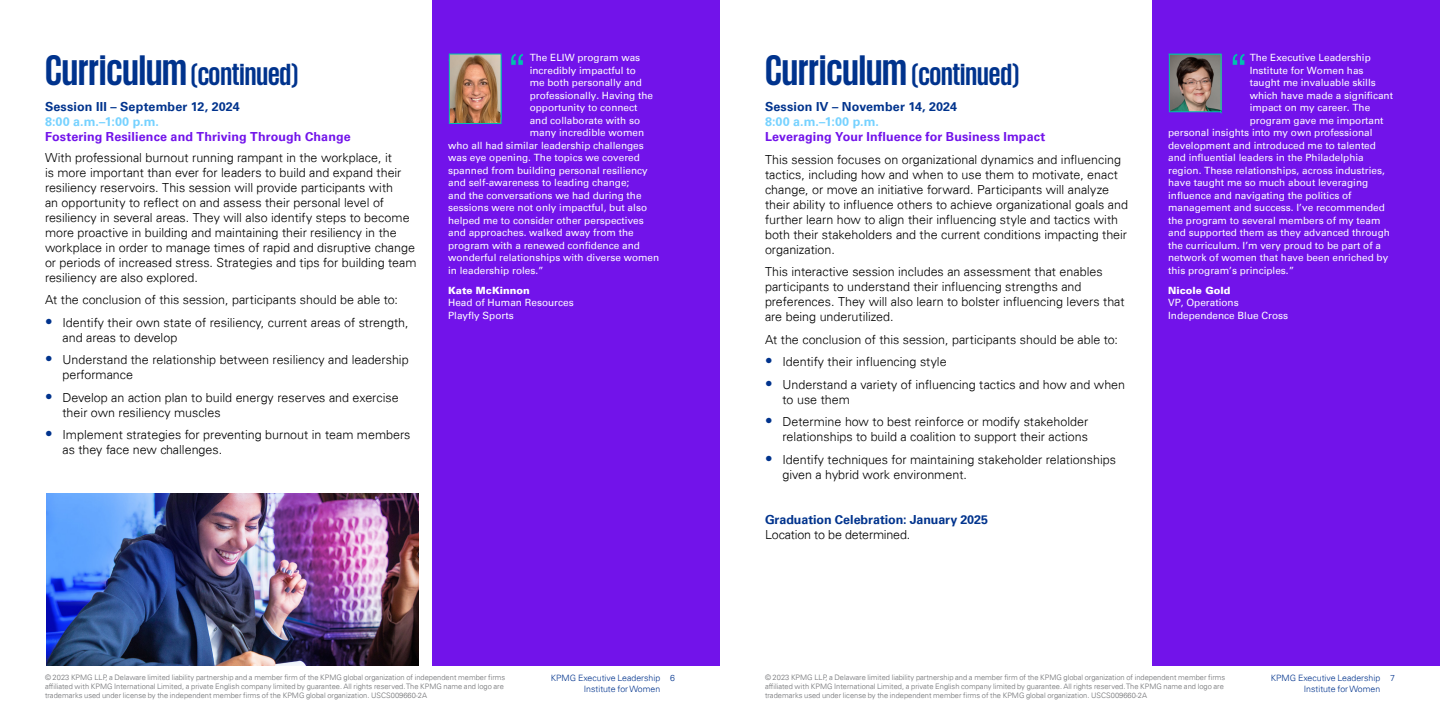
<style>
.page{position:relative;width:1440px;height:720px;background:#fff}
.page>*{position:absolute;margin:0;border:0;box-sizing:border-box;transform-origin:0 0}
.t1{font:700 31.25px "KPMG";color:#00338d}
.t2{font:300 12.5px/15px "Univers 45";color:#000}
.t3{font:700 12.5px "Univers 65";letter-spacing:.005em;color:#00338d}
.t4{font:700 12.5px "Univers 65";letter-spacing:.01em;color:#7213ea}
.t5{font:700 12.5px "Univers 65";letter-spacing:.025em;color:#76d2ff}
.t6{font:10px/12.5px "Univers 55 Roman";color:#fff}
.t7{font:900 10px "Univers 75";color:#fff}
.t8{font:300 8.75px/10.5px "Univers 45";color:#00338d;text-align:right}
.t9{font:300 7.5px/9px "Univers 45";color:#6d6e71}
.s1{font-size:43.75px}
.s2{font-size:15px;color:#00338d}
</style>
<div class="page">
<div style="left:432px;top:0;width:288px;height:666px;background:#7213ea"></div>
<img style="left:46px;top:493px;width:372px;height:173px">
<div style="left:1152px;top:0;width:288px;height:666px;background:#7213ea"></div>
<svg style="left:1168px;top:54px;width:54px;height:60px"></svg>
<img style="left:1171px;top:56px;width:49px;height:54px">
<div style="left:1169px;top:54px;width:53px;height:58px;border:1px solid #00c0ae"></div>
<img style="left:451px;top:56px;width:49px;height:66px">
<div style="left:449px;top:54px;width:53px;height:70px;border:1px solid #00c0ae"></div>
<svg style="left:511px;top:54px;width:12px;height:11px"></svg>
<svg style="left:1233px;top:54px;width:11px;height:11px"></svg>
<h1 class="t1" style="left:45px;top:59px;width:255px"><span class="s1">Curriculum</span> (continued)</h1>
<p class="t3" style="left:45px;top:100px;width:196px">Session III – September 12, 2024</p>
<p class="t5" style="left:45px;top:115px;width:116px">8:00 a.m.–1:00 p.m.</p>
<p class="t4" style="left:45px;top:130px;width:307px">Fostering Resilience and Thriving Through Change</p>
<p class="t2" style="left:45px;top:150px;width:373px">With professional burnout running rampant in the workplace, it<br>is more important than ever for leaders to build and expand their resiliency reservoirs. This session will provide participants with<br>an opportunity to reflect on and assess their personal level of resiliency in several areas. They will also identify steps to become more proactive in building and maintaining their resiliency in the workplace in order to manage times of rapid and disruptive change or periods of increased stress. Strategies and tips for building team resiliency are also explored.</p>
<p class="t2" style="left:45px;top:292px;width:355px">At the conclusion of this session, participants should be able to:</p>
<p class="t2" style="left:62px;top:315px;width:348px;text-indent:-18px"><span class="s2">•</span> Identify their own state of resiliency, current areas of strength, and areas to develop</p>
<p class="t2" style="left:62px;top:352px;width:348px;text-indent:-18px"><span class="s2">•</span> Understand the relationship between resiliency and leadership performance</p>
<p class="t2" style="left:62px;top:390px;width:338px;text-indent:-18px"><span class="s2">•</span> Develop an action plan to build energy reserves and exercise their own resiliency muscles</p>
<p class="t2" style="left:62px;top:427px;width:349px;text-indent:-18px"><span class="s2">•</span> Implement strategies for preventing burnout in team members as they face new challenges.</p>
<p class="t6" style="left:530px;top:51px;width:112px">The ELIW program was</p>
<p class="t6" style="left:530px;top:64px;width:108px">incredibly impactful to</p>
<p class="t6" style="left:530px;top:76px;width:114px">me both personally and</p>
<p class="t6" style="left:530px;top:89px;width:125px">professionally. Having the</p>
<p class="t6" style="left:530px;top:101px;width:109px">opportunity to connect</p>
<p class="t6" style="left:530px;top:114px;width:112px">and collaborate with so</p>
<p class="t6" style="left:530px;top:126px;width:116px">many incredible women</p>
<p class="t6" style="left:448px;top:139px;width:197px">who all had similar leadership challenges</p>
<p class="t6" style="left:448px;top:151px;width:193px">was eye opening. The topics we covered</p>
<p class="t6" style="left:448px;top:164px;width:201px">spanned from building personal resiliency</p>
<p class="t6" style="left:448px;top:176px;width:183px">and self-awareness to leading change;</p>
<p class="t6" style="left:448px;top:189px;width:195px">and the conversations we had during the</p>
<p class="t6" style="left:448px;top:201px;width:200px">sessions were not only impactful, but also</p>
<p class="t6" style="left:448px;top:214px;width:197px">helped me to consider other perspectives</p>
<p class="t6" style="left:448px;top:226px;width:187px">and approaches. walked away from the</p>
<p class="t6" style="left:448px;top:239px;width:193px">program with a renewed confidence and</p>
<p class="t6" style="left:448px;top:251px;width:213px">wonderful relationships with diverse women</p>
<p class="t6" style="left:448px;top:264px;width:97px">in leadership roles.”</p>
<p class="t7" style="left:448px;top:284px;width:83px">Kate McKinnon</p>
<p class="t6" style="left:448px;top:296px;width:127px">Head of Human Resources<br>Playfly Sports</p>
<h1 class="t1" style="left:765px;top:59px;width:256px"><span class="s1">Curriculum</span> (continued)</h1>
<p class="t3" style="left:765px;top:100px;width:194px">Session IV – November 14, 2024</p>
<p class="t5" style="left:765px;top:115px;width:116px">8:00 a.m.–1:00 p.m.</p>
<p class="t4" style="left:765px;top:130px;width:282px">Leveraging Your Influence for Business Impact</p>
<p class="t2" style="left:765px;top:152px;width:364px">This session focuses on organizational dynamics and influencing tactics, including how and when to use them to motivate, enact change, or move an initiative forward. Participants will analyze their ability to influence others to achieve organizational goals and further learn how to align their influencing style and tactics with both their stakeholders and the current conditions impacting their organization.</p>
<p class="t2" style="left:765px;top:264px;width:361px">This interactive session includes an assessment that enables participants to understand their influencing strengths and preferences. They will also learn to bolster influencing levers that are being underutilized.</p>
<p class="t2" style="left:765px;top:332px;width:355px">At the conclusion of this session, participants should be able to:</p>
<p class="t2" style="left:765px;top:354px;width:183px"><span class="s2">•</span> Identify their influencing style</p>
<p class="t2" style="left:782px;top:377px;width:344px;text-indent:-18px"><span class="s2">•</span> Understand a variety of influencing tactics and how and when to use them</p>
<p class="t2" style="left:765px;top:414px;width:325px;text-align:right"><span class="s2">•</span> Determine how to best reinforce or modify stakeholder relationships to build a coalition to support their actions</p>
<p class="t2" style="left:782px;top:452px;width:335px;text-indent:-18px"><span class="s2">•</span> Identify techniques for maintaining stakeholder relationships given a hybrid work environment.</p>
<p class="t3" style="left:765px;top:512px;width:225px">Graduation Celebration: January 2025</p>
<p class="t2" style="left:765px;top:527px;width:147px">Location to be determined.</p>
<p class="t6" style="left:1250px;top:52px;width:123px">The Executive Leadership</p>
<p class="t6" style="left:1250px;top:64px;width:115px">Institute for Women has</p>
<p class="t6" style="left:1250px;top:77px;width:128px">taught me invaluable skills</p>
<p class="t6" style="left:1250px;top:89px;width:145px">which have made a significant</p>
<p class="t6" style="left:1250px;top:102px;width:122px">impact on my career. The</p>
<p class="t6" style="left:1250px;top:114px;width:135px">program gave me important</p>
<p class="t6" style="left:1168px;top:127px;width:206px">personal insights into my own professional</p>
<p class="t6" style="left:1168px;top:139px;width:209px">development and introduced me to talented</p>
<p class="t6" style="left:1168px;top:152px;width:197px">and influential leaders in the Philadelphia</p>
<p class="t6" style="left:1168px;top:164px;width:218px">region. These relationships, across industries,</p>
<p class="t6" style="left:1168px;top:177px;width:202px">have taught me so much about leveraging</p>
<p class="t6" style="left:1168px;top:189px;width:185px">influence and navigating the politics of</p>
<p class="t6" style="left:1168px;top:202px;width:218px">management and success. I’ve recommended</p>
<p class="t6" style="left:1168px;top:214px;width:214px">the program to several members of my team</p>
<p class="t6" style="left:1168px;top:227px;width:223px">and supported them as they advanced through</p>
<p class="t6" style="left:1168px;top:239px;width:214px">the curriculum. I’m very proud to be part of a</p>
<p class="t6" style="left:1168px;top:252px;width:222px">network of women that have been enriched by</p>
<p class="t6" style="left:1168px;top:264px;width:128px">this program’s principles.”</p>
<p class="t7" style="left:1168px;top:284px;width:64px">Nicole Gold</p>
<p class="t6" style="left:1168px;top:297px;width:122px">VP, Operations<br>Independence Blue Cross</p>
<p class="t8" style="left:551px;top:673px;width:111px">KPMG Executive Leadership<br>Institute for Women</p>
<p class="t8" style="left:670px;top:673px;width:6px">6</p>
<p class="t9" style="left:45px;top:673px;width:462px">© 2023 KPMG LLP, a Delaware limited liability partnership and a member firm of the KPMG global organization of independent member firms affiliated with KPMG International Limited, a private English company limited by guarantee. All rights reserved. The KPMG name and logo are trademarks used under license by the independent member firms of the KPMG global organization. USCS009660-2A</p>
<p class="t9" style="left:765px;top:673px;width:462px">© 2023 KPMG LLP, a Delaware limited liability partnership and a member firm of the KPMG global organization of independent member firms affiliated with KPMG International Limited, a private English company limited by guarantee. All rights reserved. The KPMG name and logo are trademarks used under license by the independent member firms of the KPMG global organization. USCS009660-2A</p>
<p class="t8" style="left:1271px;top:673px;width:111px">KPMG Executive Leadership<br>Institute for Women</p>
<p class="t8" style="left:1390px;top:673px;width:6px">7</p>
</div>
